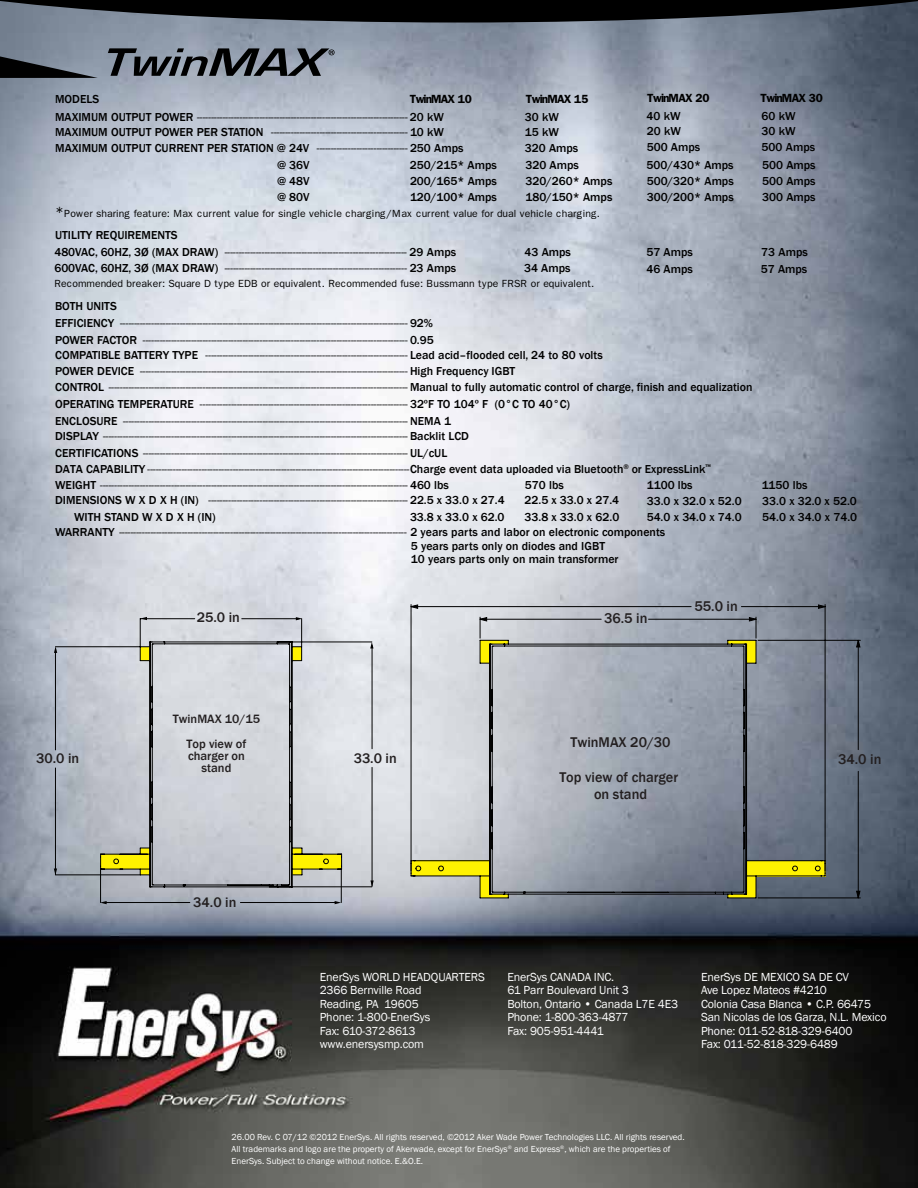
<style>
.page{position:relative;width:918px;height:1188px;background:#fff}
.page>*{position:absolute;margin:0;border:0;box-sizing:border-box;transform-origin:0 0}
.t1{font:500 14.55px/17.4px "Franklin Gothic";color:#231f20;text-align:center}
.t2{font:500 14.25px "Franklin Gothic";color:#231f20}
.t3{font:500 12.45px/24.9px "Franklin Gothic";color:#231f20;text-align:center}
.t4{font:12px/13.5px "Franklin Gothic";letter-spacing:-.01em;color:#fff}
.t5{font:11.85px/16.4px "Franklin Gothic";color:#000}
.t6{font:500 11.85px/16.4px "Franklin Gothic";color:#000}
.t7{font:600 11.85px "Franklin Gothic";letter-spacing:-.08em;color:#000}
.t8{font:10.35px "Franklin Gothic";color:#000}
.t9{font:9px/12px "Franklin Gothic";color:#fff}
.s1{font-weight:500}
.s2{font-weight:400}
.s3{font-size:14.85px}
</style>
<div class="page">
<img style="left:0;top:78px;width:918px;height:1110px">
<svg style="left:0;top:0;width:918px;height:78px;background:#5f6773"></svg>
<svg style="left:55px;top:618px;width:318px;height:270px;background:#c6c9cb"></svg>
<hr style="left:240px;top:902px;width:96px;height:1px;background:#010101">
<hr style="left:105px;top:902px;width:85px;height:1px;background:#010101">
<hr style="left:100px;top:868px;width:1px;height:35px;background:#010101">
<hr style="left:341px;top:868px;width:1px;height:35px;background:#010101">
<hr style="left:55px;top:874px;width:85px;height:1px;background:#010101">
<hr style="left:55px;top:768px;width:1px;height:107px;background:#010101">
<hr style="left:55px;top:650px;width:1px;height:100px;background:#010101">
<svg style="left:296px;top:617px;width:6px;height:3px"></svg>
<svg style="left:140px;top:617px;width:7px;height:3px"></svg>
<svg style="left:370px;top:880px;width:4px;height:7px"></svg>
<svg style="left:370px;top:642px;width:4px;height:6px"></svg>
<svg style="left:54px;top:869px;width:3px;height:6px"></svg>
<svg style="left:54px;top:646px;width:3px;height:7px"></svg>
<svg style="left:335px;top:901px;width:6px;height:3px"></svg>
<svg style="left:100px;top:901px;width:7px;height:3px"></svg>
<hr style="left:758px;top:898px;width:102px;height:1px;background:#010101">
<svg style="left:411px;top:605px;width:449px;height:293px;background:#8c939e"></svg>
<svg style="left:410px;top:639px;width:416px;height:260px;background:#9ea3a6"></svg>
<p class="t6" style="left:55px;top:91px;width:46px">MODELS</p>
<p class="t7" style="left:410px;top:92px;width:64px">TwinMAX 10</p>
<p class="t7" style="left:526px;top:92px;width:64px">TwinMAX 15</p>
<p class="t7" style="left:647px;top:91px;width:64px">TwinMAX 20</p>
<p class="t7" style="left:761px;top:91px;width:64px">TwinMAX 30</p>
<p class="t5" style="left:55px;top:109px;width:390px"><span class="s1">MAXIMUM OUTPUT POWER</span> -------------------------------------------------------------------------- <span class="s1">20 kW</span></p>
<p class="t6" style="left:525px;top:109px;width:36px">30 kW</p>
<p class="t6" style="left:647px;top:108px;width:36px">40 kW</p>
<p class="t6" style="left:762px;top:108px;width:36px">60 kW</p>
<p class="t5" style="left:55px;top:124px;width:390px"><span class="s1">MAXIMUM OUTPUT POWER PER STATION</span> ------------------------------------------------ <span class="s1">10 kW</span></p>
<p class="t6" style="left:525px;top:124px;width:36px">15 kW</p>
<p class="t6" style="left:647px;top:123px;width:36px">20 kW</p>
<p class="t6" style="left:762px;top:123px;width:36px">30 kW</p>
<p class="t6" style="left:55px;top:140px;width:410px">MAXIMUM OUTPUT CURRENT PER STATION @ 24V <span class="s2">--------------------------------</span> 250 Amps</p>
<p class="t6" style="left:525px;top:140px;width:55px">320 Amps</p>
<p class="t6" style="left:647px;top:139px;width:55px">500 Amps</p>
<p class="t6" style="left:762px;top:139px;width:55px">500 Amps</p>
<p class="t6" style="left:277px;top:157px;width:34px">@ 36V</p>
<p class="t6" style="left:410px;top:157px;width:89px">250/215* Amps</p>
<p class="t6" style="left:525px;top:157px;width:55px">320 Amps</p>
<p class="t6" style="left:647px;top:158px;width:89px">500/430* Amps</p>
<p class="t6" style="left:762px;top:158px;width:55px">500 Amps</p>
<p class="t6" style="left:277px;top:173px;width:34px">@ 48V</p>
<p class="t6" style="left:410px;top:173px;width:89px">200/165* Amps</p>
<p class="t6" style="left:525px;top:173px;width:89px">320/260* Amps</p>
<p class="t6" style="left:647px;top:173px;width:89px">500/320* Amps</p>
<p class="t6" style="left:762px;top:173px;width:55px">500 Amps</p>
<p class="t6" style="left:277px;top:189px;width:34px">@ 80V</p>
<p class="t6" style="left:410px;top:189px;width:89px">120/100* Amps</p>
<p class="t6" style="left:525px;top:189px;width:89px">180/150* Amps</p>
<p class="t6" style="left:647px;top:189px;width:89px">300/200* Amps</p>
<p class="t6" style="left:762px;top:189px;width:55px">300 Amps</p>
<p class="t8" style="left:55px;top:208px;width:546px"><span class="s3">*</span>Power sharing feature: Max current value for single vehicle charging/Max current value for dual vehicle charging.</p>
<p class="t6" style="left:55px;top:227px;width:124px">UTILITY REQUIREMENTS</p>
<p class="t8" style="left:54px;top:278px;width:542px">Recommended breaker: Square D type EDB or equivalent. Recommended fuse: Bussmann type FRSR or equivalent.</p>
<p class="t5" style="left:55px;top:298px;width:699px"><span class="s1">BOTH UNITS<br>EFFICIENCY</span> ----------------------------------------------------------------------------------------------------- <span class="s1">92%<br>POWER FACTOR</span> --------------------------------------------------------------------------------------------- <span class="s1">0.95<br>COMPATIBLE BATTERY TYPE</span> ----------------------------------------------------------------------- <span class="s1">Lead acid–flooded cell, 24 to 80 volts<br>POWER DEVICE</span> ---------------------------------------------------------------------------------------------- <span class="s1">High Frequency IGBT<br>CONTROL</span> --------------------------------------------------------------------------------------------------------- <span class="s1">Manual to fully automatic control of charge, finish and equalization OPERATING TEMPERATURE</span> ------------------------------------------------------------------------- <span class="s1">32ºF TO 104º F (0°C TO 40°C)<br>ENCLOSURE</span> ---------------------------------------------------------------------------------------------------- <span class="s1">NEMA 1</span></p>
<p class="t5" style="left:55px;top:428px;width:657px"><span class="s1">DISPLAY</span> ----------------------------------------------------------------------------------------------------------- <span class="s1">Backlit LCD<br>CERTIFICATIONS</span> --------------------------------------------------------------------------------------------- <span class="s1">UL/cUL<br>DATA CAPABILITY</span> --------------------------------------------------------------------------------------------<span class="s1">Charge event data uploaded via Bluetooth</span><sup>®</sup> <span class="s1">or ExpressLink</span><sup>™</sup></p>
<p class="t5" style="left:54px;top:244px;width:403px"><span class="s1">480VAC, 60HZ, 3Ø (MAX DRAW)</span> ---------------------------------------------------------------- <span class="s1">29 Amps</span></p>
<p class="t6" style="left:525px;top:244px;width:48px">43 Amps</p>
<p class="t6" style="left:646px;top:244px;width:48px">57 Amps</p>
<p class="t6" style="left:761px;top:244px;width:48px">73 Amps</p>
<p class="t5" style="left:54px;top:260px;width:403px"><span class="s1">600VAC, 60HZ, 3Ø (MAX DRAW)</span> ---------------------------------------------------------------- <span class="s1">23 Amps</span></p>
<p class="t6" style="left:524px;top:260px;width:48px">34 Amps</p>
<p class="t6" style="left:646px;top:261px;width:48px">46 Amps</p>
<p class="t6" style="left:761px;top:261px;width:48px">57 Amps</p>
<p class="t5" style="left:55px;top:477px;width:395px"><span class="s1">WEIGHT</span> ------------------------------------------------------------------------------------------------------------ <span class="s1">460 lbs</span></p>
<p class="t6" style="left:525px;top:477px;width:40px">570 lbs</p>
<p class="t6" style="left:647px;top:477px;width:47px">1100 lbs</p>
<p class="t6" style="left:762px;top:477px;width:47px">1150 lbs</p>
<p class="t5" style="left:74px;top:492px;width:432px;text-indent:-19px"><span class="s1">DIMENSIONS W X D X H (IN)</span> ---------------------------------------------------------------------- <span class="s1">22.5 x 33.0 x 27.4<br>WITH STAND W X D X H (IN)</span></p>
<p class="t6" style="left:525px;top:492px;width:96px">22.5 x 33.0 x 27.4<br>33.8 x 33.0 x 62.0</p>
<p class="t6" style="left:647px;top:493px;width:96px">33.0 x 32.0 x 52.0<br>54.0 x 34.0 x 74.0</p>
<p class="t6" style="left:762px;top:493px;width:96px">33.0 x 32.0 x 52.0<br>54.0 x 34.0 x 74.0</p>
<p class="t6" style="left:410px;top:509px;width:96px">33.8 x 33.0 x 62.0</p>
<p class="t6" style="left:411px;top:526px;width:256px;line-height:13.4px;text-indent:-356px">WARRANTY <span class="s2">-----------------------------------------------------------------------------------------------------</span> 2 years parts and labor on electronic components<br>5 years parts only on diodes and IGBT<br>10 years parts only on main transformer</p>
<p class="t2" style="left:197px;top:608px;width:45px">25.0 in</p>
<p class="t1" style="left:604px;top:610px;width:45px">36.5 in</p>
<p class="t1" style="left:694px;top:597px;width:45px">55.0 in</p>
<p class="t3" style="left:173px;top:706px;width:89px">TwinMAX 10/15<br>Top view of</p>
<p class="t3" style="left:188px;top:750px;width:58px;line-height:12.5px">charger on stand</p>
<p class="t1" style="left:838px;top:751px;width:45px">34.0 in</p>
<p class="t1" style="left:570px;top:733px;width:102px">TwinMAX 20/30</p>
<p class="t1" style="left:559px;top:768px;width:120px">Top view of charger on stand</p>
<p class="t2" style="left:36px;top:749px;width:45px">30.0 in</p>
<p class="t2" style="left:354px;top:749px;width:45px">33.0 in</p>
<p class="t2" style="left:193px;top:893px;width:45px">34.0 in</p>
<p class="t4" style="left:320px;top:970px;width:167px">EnerSys WORLD HEADQUARTERS<br>2366 Bernville Road<br>Reading, PA 19605<br>Phone: 1-800-EnerSys<br>Fax: 610-372-8613 www.enersysmp.com</p>
<p class="t4" style="left:507px;top:970px;width:172px">EnerSys CANADA INC.<br>61 Parr Boulevard Unit 3<br>Bolton, Ontario • Canada L7E 4E3<br>Phone: 1-800-363-4877<br>Fax: 905-951-4441</p>
<p class="t4" style="left:701px;top:970px;width:187px">EnerSys DE MEXICO SA DE CV<br>Ave Lopez Mateos #4210<br>Colonia Casa Blanca • C.P. 66475<br>San Nicolas de los Garza, N.L. Mexico<br>Phone: 011-52-818-329-6400<br>Fax: 011-52-818-329-6489</p>
<p class="t9" style="left:232px;top:1131px;width:455px">26.00 Rev. C 07/12 ©2012 EnerSys. All rights reserved, ©2012 Aker Wade Power Technologies LLC. All rights reserved.<br>All trademarks and logo are the property of Akerwade, except for EnerSys<sup>®</sup> and Express<sup>®</sup>, which are the properties of<br>EnerSys. Subject to change without notice. E.&amp;O.E.</p>
</div>
